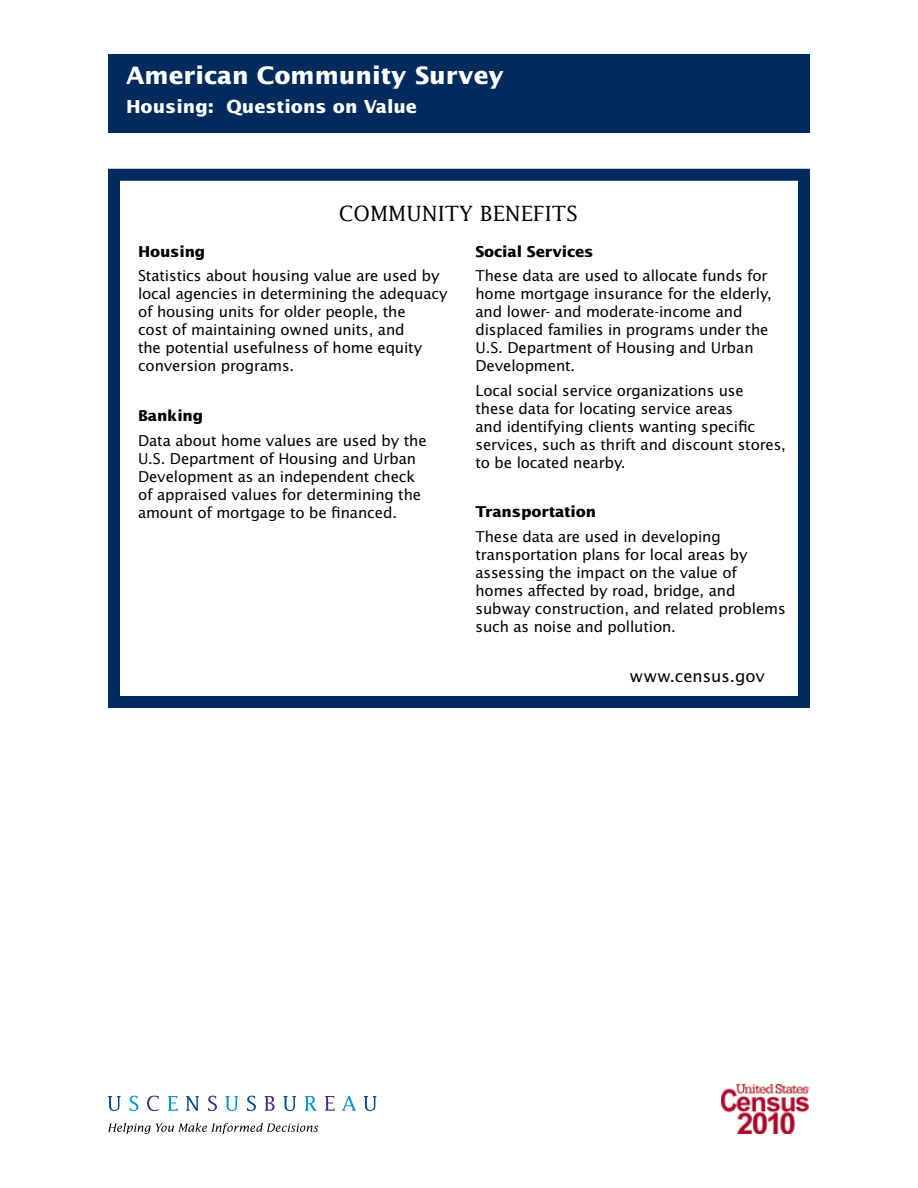
<style>
.page{position:relative;width:918px;height:1188px;background:#fff}
.page>*{position:absolute;margin:0;border:0;box-sizing:border-box;transform-origin:0 0}
.t1{font:700 24px "Lucida Sans";color:#fff}
.t2{font:21px "Lucida";color:#000}
.t3{font:700 18px "Lucida Sans";color:#fff}
.t4{font:16.5px "Lucida Sans";color:#000}
.t5{font:15px/18px "Lucida Sans";letter-spacing:-.01em;color:#000}
.t6{font:700 15px "Lucida Sans";letter-spacing:-.01em;color:#000}
</style>
<div class="page">
<div style="left:108px;top:169px;width:702px;height:539px;border:12px solid #002b5c"></div>
<svg style="left:108px;top:1096px;width:13px;height:15px"></svg>
<svg style="left:129px;top:1096px;width:9px;height:15px"></svg>
<svg style="left:147px;top:1096px;width:12px;height:15px"></svg>
<svg style="left:168px;top:1096px;width:10px;height:15px"></svg>
<svg style="left:186px;top:1096px;width:13px;height:15px"></svg>
<svg style="left:208px;top:1096px;width:9px;height:15px"></svg>
<svg style="left:226px;top:1096px;width:12px;height:15px"></svg>
<svg style="left:247px;top:1096px;width:9px;height:15px"></svg>
<svg style="left:265px;top:1096px;width:10px;height:15px"></svg>
<svg style="left:283px;top:1096px;width:13px;height:15px"></svg>
<svg style="left:305px;top:1096px;width:12px;height:15px"></svg>
<svg style="left:325px;top:1096px;width:10px;height:15px"></svg>
<svg style="left:342px;top:1096px;width:14px;height:15px"></svg>
<svg style="left:364px;top:1096px;width:12px;height:15px"></svg>
<svg style="left:108px;top:1123px;width:210px;height:11px"></svg>
<img style="left:722px;top:1085px;width:88px;height:49px">
<div style="left:108px;top:54px;width:702px;height:78px;background:#002b5c"></div>
<h1 class="t1" style="left:126px;top:62px;width:380px">American Community Survey</h1>
<p class="t3" style="left:126px;top:96px;width:293px">Housing: Questions on Value</p>
<h2 class="t2" style="left:339px;top:201px;width:241px">COMMUNITY BENEFITS</h2>
<p class="t6" style="left:138px;top:243px;width:69px">Housing</p>
<p class="t5" style="left:138px;top:267px;width:311px">Statistics about housing value are used by local agencies in determining the adequacy of housing units for older people, the<br>cost of maintaining owned units, and<br>the potential usefulness of home equity conversion programs.</p>
<p class="t6" style="left:138px;top:407px;width:67px">Banking</p>
<p class="t5" style="left:138px;top:431px;width:290px">Data about home values are used by the U.S. Department of Housing and Urban Development as an independent check of appraised values for determining the amount of mortgage to be financed.</p>
<p class="t6" style="left:476px;top:243px;width:120px">Social Services</p>
<p class="t5" style="left:476px;top:267px;width:298px">These data are used to allocate funds for home mortgage insurance for the elderly, and lower- and moderate-income and displaced families in programs under the U.S. Department of Housing and Urban Development.</p>
<p class="t5" style="left:476px;top:382px;width:312px">Local social service organizations use these data for locating service areas<br>and identifying clients wanting specific services, such as thrift and discount stores, to be located nearby.</p>
<p class="t6" style="left:476px;top:504px;width:122px">Transportation</p>
<p class="t5" style="left:476px;top:528px;width:312px">These data are used in developing transportation plans for local areas by assessing the impact on the value of homes affected by road, bridge, and subway construction, and related problems such as noise and pollution.</p>
<p class="t4" style="left:630px;top:667px;width:137px">www.census.gov</p>
</div>
